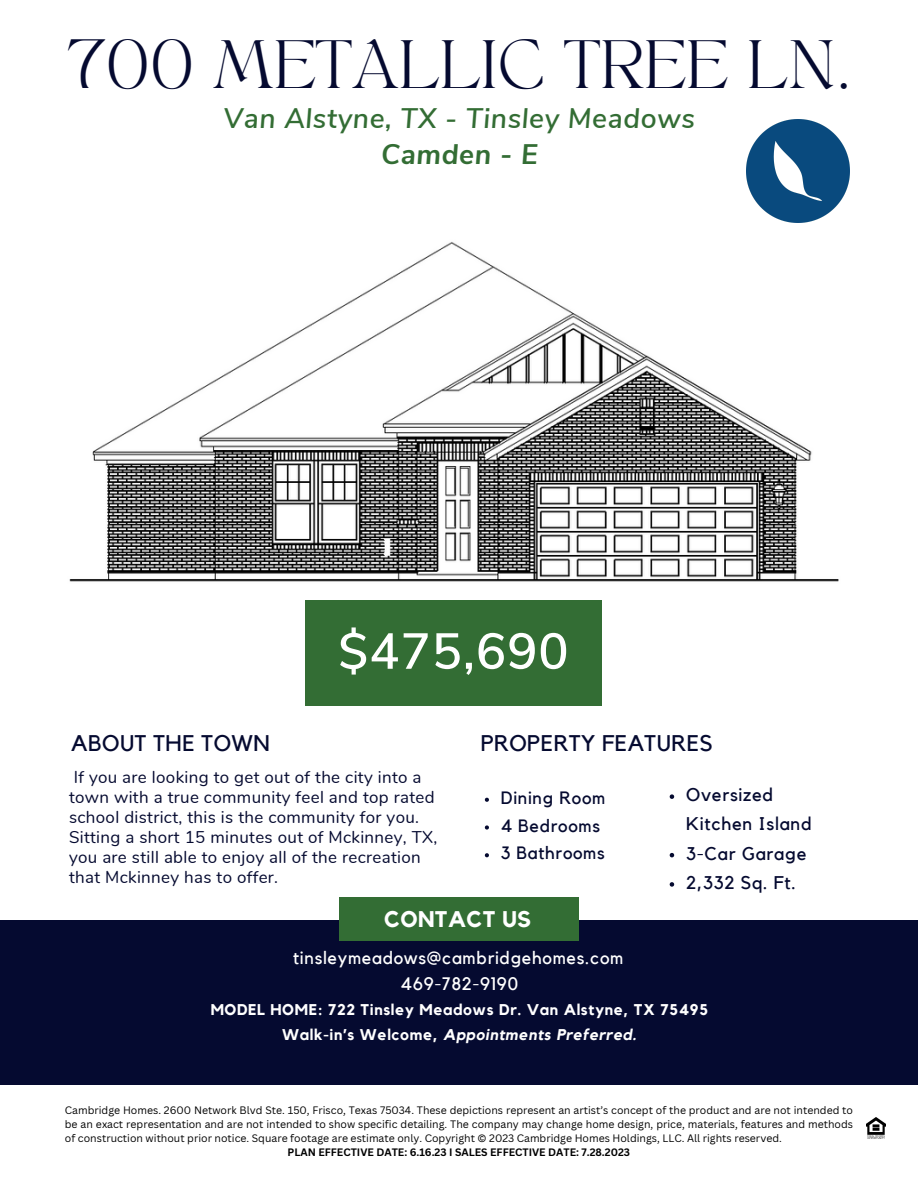
<style>
.page{position:relative;width:918px;height:1188px;background:#fff}
.page>*{position:absolute;margin:0;border:0;box-sizing:border-box;transform-origin:0 0}
.t1{font:600 50.4px "Nunito Sans";letter-spacing:.02em;color:#fff}
.t2{font:47.85px "TANAEGEAN";letter-spacing:.02em;color:#050a30}
.t3{font:italic 600 28.2px "Nunito Sans";letter-spacing:.02em;color:#336d34}
.t4{font:italic 700 28.2px "Nunito Sans";letter-spacing:.02em;color:#336d34}
.t5{font:22.5px "Kollektif";letter-spacing:.02em;color:#050a30}
.t6{font:700 22.5px "Kollektif";letter-spacing:.02em;color:#fff}
.t7{font:18.3px/29.2px "Kollektif";letter-spacing:.04em;color:#050a30}
.t8{font:18px "Kollektif";letter-spacing:.04em;color:#fff}
.t9{font:17.85px "Kollektif";letter-spacing:.04em;color:#fff}
.t10{font:17.85px "Kollektif";letter-spacing:.04em;color:#050a30}
.t11{font:16.95px/20.1px "Nunito";letter-spacing:.02em;color:#050a30}
.t12{font:700 15.45px "Kollektif";letter-spacing:.04em;color:#fff}
.t13{font:italic 700 15.45px "Kollektif";letter-spacing:.04em;color:#fff}
.t14{font:10.5px/14px "Canva Sans";color:#000;text-align:justify}
.t15{font:700 10.5px "Canva Sans";color:#000}
.s1{font-style:normal}
</style>
<div class="page">
<div style="left:0;top:920px;width:918px;height:164px;background:#050a30"></div>
<div style="left:340px;top:897px;width:239px;height:43px;background:#336d34"></div>
<div style="left:305px;top:600px;width:297px;height:105px;background:#336d34"></div>
<img style="left:867px;top:1117px;width:19px;height:22px">
<img style="left:746px;top:119px;width:104px;height:104px">
<img style="left:69px;top:242px;width:770px;height:340px">
<svg style="left:485px;top:798px;width:4px;height:4px"></svg>
<svg style="left:485px;top:825px;width:4px;height:5px"></svg>
<svg style="left:485px;top:853px;width:4px;height:4px"></svg>
<svg style="left:670px;top:794px;width:4px;height:5px"></svg>
<svg style="left:670px;top:853px;width:4px;height:4px"></svg>
<svg style="left:670px;top:882px;width:4px;height:5px"></svg>
<p class="t2" style="left:67px;top:37px;width:786px">700 METALLIC TREE LN.</p>
<p class="t3" style="left:224px;top:99px;width:473px">Van Alstyne, TX - Tinsley Meadows</p>
<p class="t4" style="left:381px;top:135px;width:158px">Camden - E</p>
<p class="t1" style="left:338px;top:618px;width:232px">$475,690</p>
<p class="t5" style="left:71px;top:733px;width:200px">ABOUT THE TOWN</p>
<p class="t5" style="left:481px;top:733px;width:234px">PROPERTY FEATURES</p>
<p class="t10" style="left:501px;top:789px;width:106px">Dining Room</p>
<p class="t10" style="left:501px;top:817px;width:101px">4 Bedrooms</p>
<p class="t10" style="left:501px;top:845px;width:106px">3 Bathrooms</p>
<p class="t11" style="left:69px;top:767px;width:370px">If you are looking to get out of the city into a town with a true community feel and top rated school district, this is the community for you.<br>Sitting a short 15 minutes out of Mckinney, TX, you are still able to enjoy all of the recreation that Mckinney has to offer.</p>
<p class="t7" style="left:686px;top:781px;width:127px">Oversized<br>Kitchen Island</p>
<p class="t7" style="left:686px;top:839px;width:122px">3-Car Garage</p>
<p class="t7" style="left:686px;top:869px;width:111px">2,332 Sq. Ft.</p>
<p class="t6" style="left:384px;top:909px;width:148px">CONTACT US</p>
<p class="t9" style="left:293px;top:950px;width:332px">tinsleymeadows@cambridgehomes.com</p>
<p class="t8" style="left:401px;top:976px;width:119px">469-782-9190</p>
<p class="t12" style="left:211px;top:1003px;width:499px">MODEL HOME: 722 Tinsley Meadows Dr. Van Alstyne, TX 75495</p>
<p class="t13" style="left:282px;top:1027px;width:356px"><span class="s1">Walk-in’s Welcome,</span> Appointments Preferred.</p>
<p class="t14" style="left:65px;top:1103px;width:790px">Cambridge Homes. 2600 Network Blvd Ste. 150, Frisco, Texas 75034. These depictions represent an artist’s concept of the product and are not intended to be an exact representation and are not intended to show specific detailing. The company may change home design, price, materials, features and methods of construction without prior notice. Square footage are estimate only. Copyright © 2023 Cambridge Homes Holdings, LLC. All rights reserved.</p>
<p class="t15" style="left:288px;top:1145px;width:344px">PLAN EFFECTIVE DATE: 6.16.23 I SALES EFFECTIVE DATE: 7.28.2023</p>
</div>
